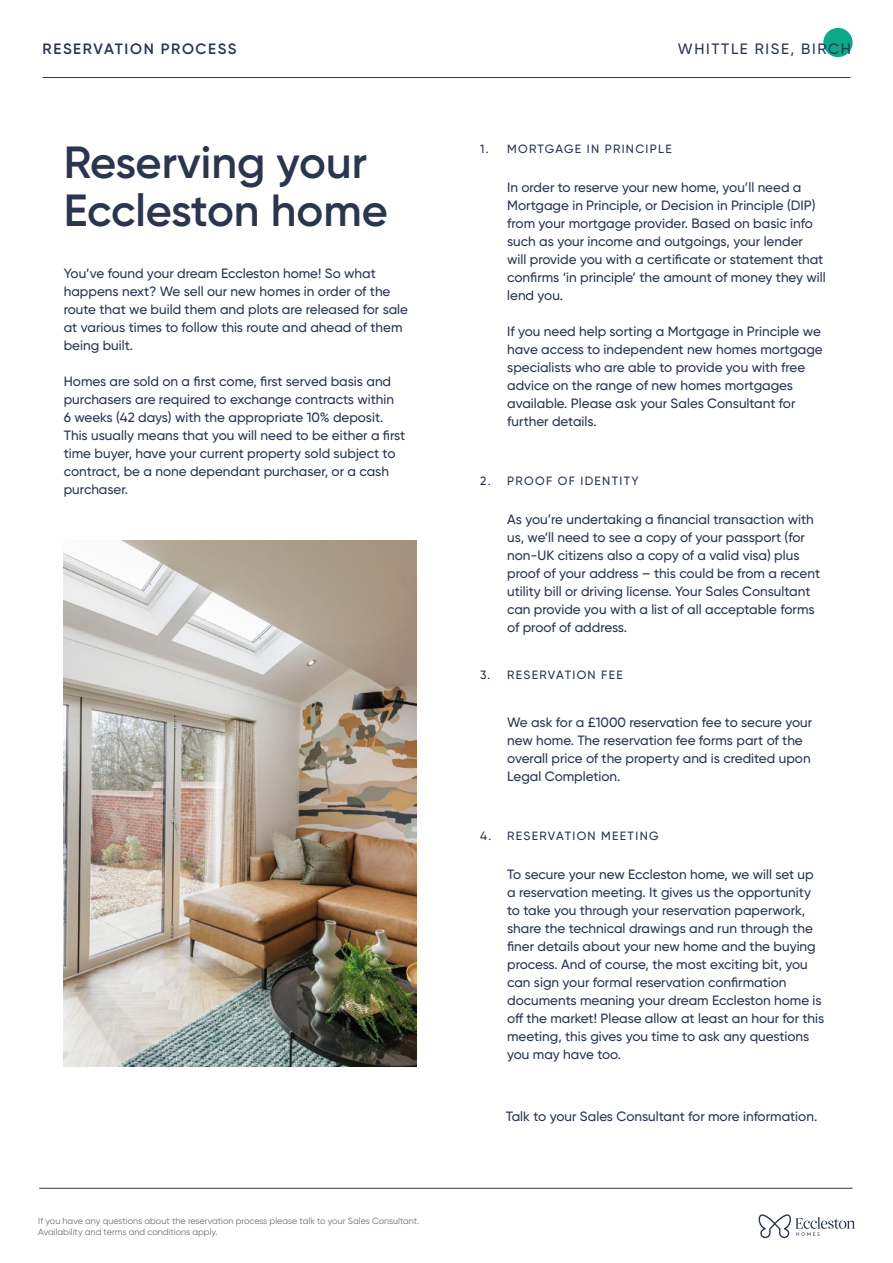
<style>
.page{position:relative;width:893px;height:1263px;background:#fff}
.page>*{position:absolute;margin:0;border:0;box-sizing:border-box;transform-origin:0 0}
.t1{font:600 45px/48px "Gilroy";color:#2a364e}
.t2{font:600 15px "Gilroy";letter-spacing:.11em;color:#2a364e}
.t3{font:500 15px "Gilroy";letter-spacing:.11em;color:#2a364e}
.t4{font:500 13.5px/18px "Gilroy";color:#2a364e}
.t5{font:500 12px "Gilroy";letter-spacing:.11em;color:#2a364e}
.t6{font:9px/10.8px "Gilroy";color:#706f6f}
</style>
<div class="page">
<img style="left:64px;top:540px;width:352px;height:527px">
<svg style="left:758px;top:1214px;width:97px;height:24px"></svg>
<hr style="left:39px;top:1188px;width:813px;height:1px;background:#2a364e">
<div style="left:823px;top:28px;width:30px;height:29px;background:#0caa89;border-radius:50%"></div>
<hr style="left:43px;top:77px;width:807px;height:1px;background:#2a364e">
<p class="t2" style="left:43px;top:40px;width:195px">RESERVATION PROCESS</p>
<p class="t3" style="left:678px;top:39px;width:175px">WHITTLE RISE, BIRCH</p>
<h1 class="t1" style="left:64px;top:138px;width:326px">Reserving your<br>Eccleston home</h1>
<p class="t4" style="left:64px;top:264px;width:346px">You’ve found your dream Eccleston home! So what happens next? We sell our new homes in order of the route that we build them and plots are released for sale at various times to follow this route and ahead of them being built.</p>
<p class="t4" style="left:64px;top:372px;width:343px">Homes are sold on a first come, first served basis and purchasers are required to exchange contracts within<br>6 weeks (42 days) with the appropriate 10% deposit.<br>This usually means that you will need to be either a first time buyer, have your current property sold subject to contract, be a none dependant purchaser, or a cash purchaser.</p>
<p class="t6" style="left:38px;top:1216px;width:383px">If you have any questions about the reservation process please talk to your Sales Consultant.<br>Availability and terms and conditions apply.</p>
<p class="t5" style="left:480px;top:141px;width:193px">1. MORTGAGE IN PRINCIPLE</p>
<p class="t4" style="left:507px;top:178px;width:320px">In order to reserve your new home, you’ll need a Mortgage in Principle, or Decision in Principle (DIP) from your mortgage provider. Based on basic info such as your income and outgoings, your lender<br>will provide you with a certificate or statement that confirms ‘in principle’ the amount of money they will lend you.</p>
<p class="t4" style="left:507px;top:322px;width:317px">If you need help sorting a Mortgage in Principle we have access to independent new homes mortgage specialists who are able to provide you with free advice on the range of new homes mortgages available. Please ask your Sales Consultant for further details.</p>
<p class="t5" style="left:480px;top:473px;width:160px">2. PROOF OF IDENTITY</p>
<p class="t4" style="left:507px;top:510px;width:314px">As you’re undertaking a financial transaction with us, we’ll need to see a copy of your passport (for non-UK citizens also a copy of a valid visa) plus proof of your address – this could be from a recent utility bill or driving license. Your Sales Consultant can provide you with a list of all acceptable forms of proof of address.</p>
<p class="t5" style="left:480px;top:667px;width:144px">3. RESERVATION FEE</p>
<p class="t4" style="left:507px;top:713px;width:307px">We ask for a £1000 reservation fee to secure your new home. The reservation fee forms part of the overall price of the property and is credited upon Legal Completion.</p>
<p class="t5" style="left:480px;top:828px;width:180px">4. RESERVATION MEETING</p>
<p class="t4" style="left:507px;top:865px;width:319px">To secure your new Eccleston home, we will set up a reservation meeting. It gives us the opportunity to take you through your reservation paperwork, share the technical drawings and run through the finer details about your new home and the buying process. And of course, the most exciting bit, you can sign your formal reservation confirmation documents meaning your dream Eccleston home is off the market! Please allow at least an hour for this meeting, this gives you time to ask any questions you may have too.</p>
<p class="t4" style="left:506px;top:1107px;width:313px">Talk to your Sales Consultant for more information.</p>
</div>
